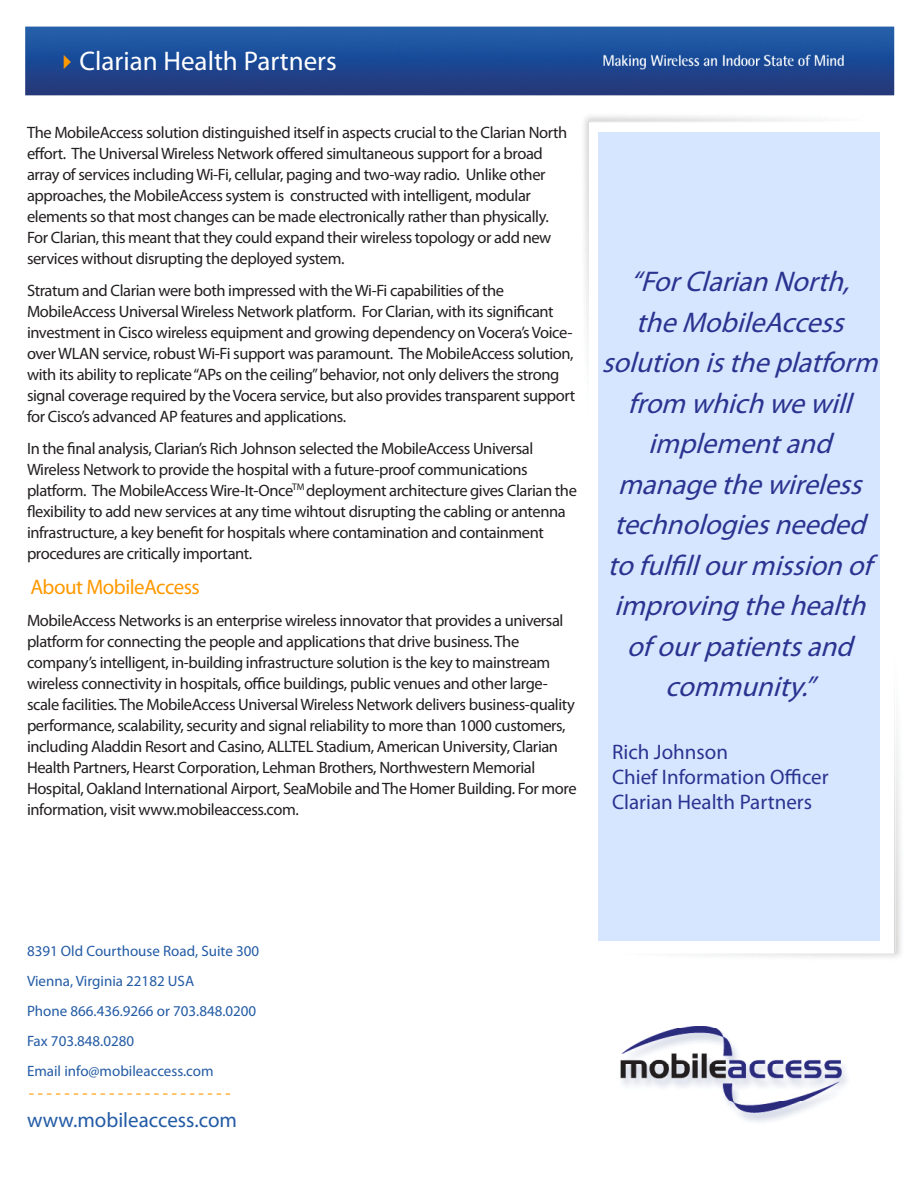
<style>
.page{position:relative;width:918px;height:1188px;background:#fff}
.page>*{position:absolute;margin:0;border:0;box-sizing:border-box;transform-origin:0 0}
.t1{font:italic 28.5px/40.5px "Myriad Pro";color:#2a3490;text-align:center}
.t2{font:27px "Myriad Pro";color:#fff}
.t3{font:21px "Myriad Pro";color:#2a3490}
.t4{font:21px "Myriad Pro";color:#235ba5}
.Body_Copy{font:21px "Myriad Pro";letter-spacing:-.025em;color:#f90}
.Body_Copy-2{font:16.5px/21px "Myriad Pro";letter-spacing:-.025em;color:#231f20}
.t5{font:15px "Myriad Pro";color:#235ba5}
</style>
<div class="page">
<img style="left:25px;top:26px;width:876px;height:1096px">
<svg style="left:29px;top:1094px;width:201px;height:1px"></svg>
<div style="left:598px;top:132px;width:282px;height:808px;background:#d6e6ff"></div>
<svg style="left:64px;top:55px;width:7px;height:14px"></svg>
<p class="t2" style="left:80px;top:44px;width:259px">Clarian Health Partners</p>
<p class="Body_Copy-2" style="left:27px;top:122px;width:542px">The MobileAccess solution distinguished itself in aspects crucial to the Clarian North effort. The Universal Wireless Network offered simultaneous support for a broad array of services including Wi-Fi, cellular, paging and two-way radio. Unlike other approaches, the MobileAccess system is constructed with intelligent, modular elements so that most changes can be made electronically rather than physically.<br>For Clarian, this meant that they could expand their wireless topology or add new services without disrupting the deployed system.</p>
<p class="Body_Copy-2" style="left:27px;top:280px;width:550px">Stratum and Clarian were both impressed with the Wi-Fi capabilities of the MobileAccess Universal Wireless Network platform. For Clarian, with its significant investment in Cisco wireless equipment and growing dependency on Vocera’s Voice&shy;over WLAN service, robust Wi-Fi support was paramount. The MobileAccess solution, with its ability to replicate “APs on the ceiling” behavior, not only delivers the strong signal coverage required by the Vocera service, but also provides transparent support for Cisco’s advanced AP features and applications.</p>
<p class="Body_Copy-2" style="left:27px;top:438px;width:551px">In the final analysis, Clarian’s Rich Johnson selected the MobileAccess Universal Wireless Network to provide the hospital with a future-proof communications platform. The MobileAccess Wire-It-Once<sup>TM</sup> deployment architecture gives Clarian the flexibility to add new services at any time wihtout disrupting the cabling or antenna infrastructure, a key benefit for hospitals where contamination and containment procedures are critically important.</p>
<p class="Body_Copy" style="left:30px;top:574px;width:171px">About MobileAccess</p>
<p class="Body_Copy-2" style="left:27px;top:609px;width:551px">MobileAccess Networks is an enterprise wireless innovator that provides a universal platform for connecting the people and applications that drive business. The company’s intelligent, in-building infrastructure solution is the key to mainstream wireless connectivity in hospitals, office buildings, public venues and other large&shy;scale facilities. The MobileAccess Universal Wireless Network delivers business-quality performance, scalability, security and signal reliability to more than 1000 customers, including Aladdin Resort and Casino, ALLTEL Stadium, American University, Clarian Health Partners, Hearst Corporation, Lehman Brothers, Northwestern Memorial Hospital, Oakland International Airport, SeaMobile and The Homer Building. For more information, visit www.mobileaccess.com.</p>
<p class="t1" style="left:602px;top:261px;width:287px">“ForClarianNorth, theMobileAccess solutionistheplatform from whichwewill implementand managethewireless technologiesneeded tofulfillourmissionof improvingthehealth ofourpatientsand community.”</p>
<p class="t3" style="left:612px;top:739px;width:118px">Rich Johnson</p>
<p class="t3" style="left:612px;top:764px;width:218px">Chief Information Officer</p>
<p class="t3" style="left:612px;top:789px;width:202px">Clarian Health Partners</p>
<p class="t5" style="left:27px;top:942px;width:234px">8391 Old Courthouse Road, Suite 300</p>
<p class="t5" style="left:27px;top:972px;width:169px">Vienna, Virginia 22182 USA</p>
<p class="t5" style="left:27px;top:1002px;width:231px">Phone 866.436.9266 or 703.848.0200</p>
<p class="t5" style="left:27px;top:1032px;width:109px">Fax 703.848.0280</p>
<p class="t5" style="left:27px;top:1062px;width:188px">Email info@mobileaccess.com</p>
<p class="t4" style="left:27px;top:1107px;width:212px">www.mobileaccess.com</p>
</div>
